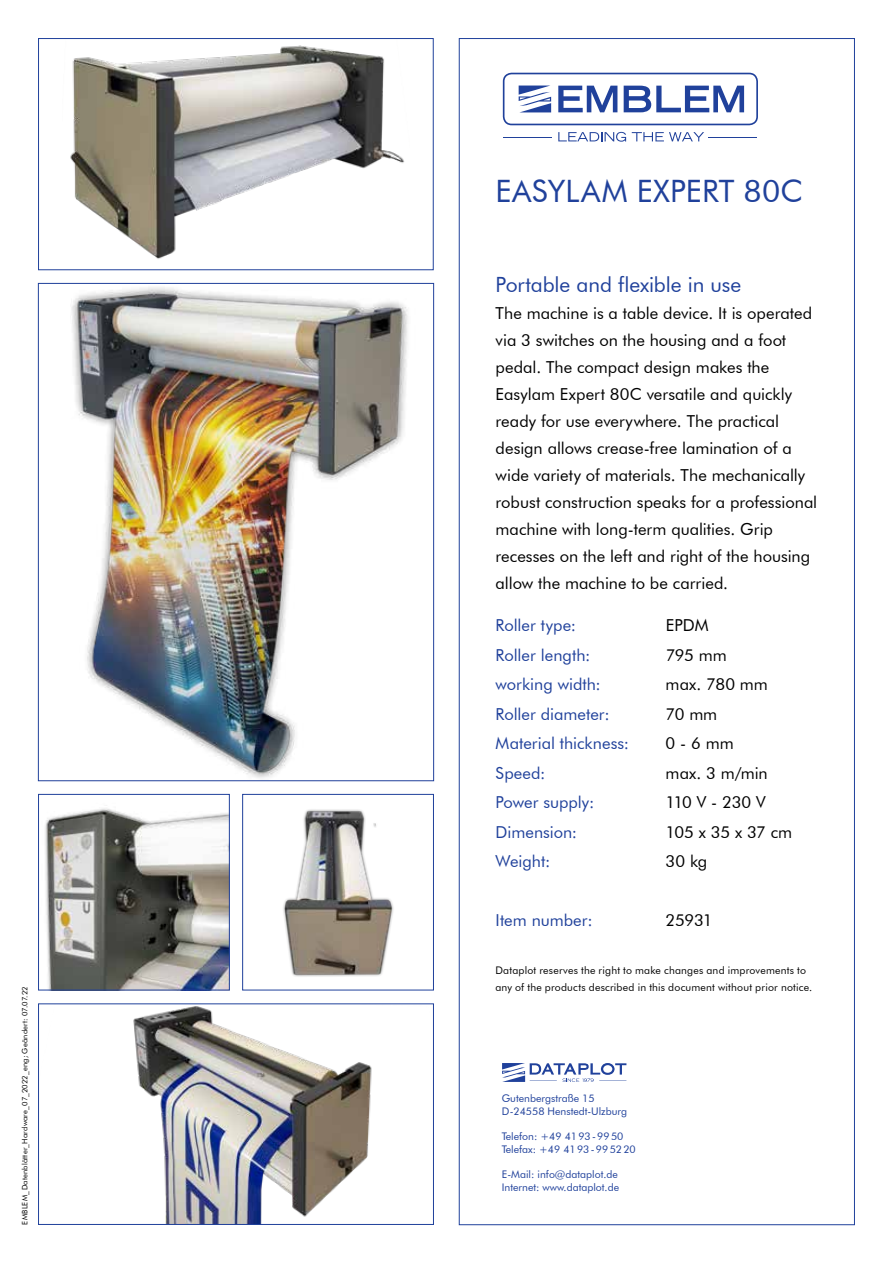
<style>
.page{position:relative;width:893px;height:1263px;background:#fff}
.page>*{position:absolute;margin:0;border:0;box-sizing:border-box;transform-origin:0 0}
.t1{font:30.9px "Futura BT";letter-spacing:.01em;color:#20419b}
.t2{font:21px "Futura BT";letter-spacing:-.005em;color:#20419b}
.t3{font:16.5px/27px "Futura BT";color:#000}
.t4{font:16.5px "Futura BT";color:#20419b}
.t5{font:10.5px/12.6px "Futura BT";color:#20419b}
.t6{font:10.5px/16.5px "Futura BT";letter-spacing:.02em;color:#000}
.t7{font:7.5px "Futura BT";letter-spacing:.025em;color:#000}
</style>
<div class="page">
<svg style="left:502px;top:1063px;width:124px;height:19px"></svg>
<img style="left:45px;top:808px;width:183px;height:180px">
<div style="left:38px;top:794px;width:192px;height:196px;border:1px solid #20419b"></div>
<img style="left:283px;top:809px;width:111px;height:168px">
<div style="left:242px;top:794px;width:192px;height:196px;border:1px solid #20419b"></div>
<img style="left:133px;top:1006px;width:239px;height:217px">
<div style="left:38px;top:1003px;width:396px;height:222px;border:1px solid #20419b"></div>
<img style="left:71px;top:287px;width:337px;height:491px">
<img style="left:70px;top:45px;width:335px;height:214px">
<div style="left:38px;top:38px;width:395px;height:232px;border:1px solid #20419b"></div>
<div style="left:503px;top:73px;width:255px;height:52px;border:2px solid #20419b;border-radius:8px"></div>
<svg style="left:558px;top:132px;width:68px;height:10px"></svg>
<svg style="left:632px;top:132px;width:72px;height:9px"></svg>
<hr style="left:503px;top:137px;width:48px;height:1px;background:#20419b">
<hr style="left:709px;top:137px;width:48px;height:1px;background:#20419b">
<svg style="left:558px;top:86px;width:59px;height:26px"></svg>
<svg style="left:624px;top:86px;width:120px;height:26px"></svg>
<svg style="left:519px;top:86px;width:32px;height:26px"></svg>
<p class="t7" style="left:20px;top:1224px;width:240px;rotate:-90deg">EMBLEM_Datenblätter_Hardware_07_2022_eng; Geändert: 07.07.22</p>
<h1 class="t1" style="left:495px;top:172px;width:309px">EASYLAM EXPERT 80C</h1>
<p class="t2" style="left:496px;top:272px;width:247px">Portable and flexible in use</p>
<p class="t3" style="left:496px;top:300px;width:323px">The machine is a table device. It is operated via 3 switches on the housing and a foot pedal. The compact design makes the Easylam Expert 80C versatile and quickly ready for use everywhere. The practical design allows crease-free lamination of a wide variety of materials. The mechanically robust construction speaks for a professional machine with long-term qualities. Grip recesses on the left and right of the housing allow the machine to be carried.</p>
<p class="t4" style="left:496px;top:615px;width:82px">Roller type:</p>
<p class="t3" style="left:666px;top:612px;width:45px">EPDM</p>
<p class="t4" style="left:496px;top:645px;width:96px">Roller length:</p>
<p class="t3" style="left:666px;top:641px;width:63px">795 mm</p>
<p class="t4" style="left:496px;top:674px;width:107px">working width:</p>
<p class="t3" style="left:666px;top:671px;width:104px">max. 780 mm</p>
<p class="t4" style="left:496px;top:704px;width:116px">Roller diameter:</p>
<p class="t3" style="left:666px;top:700px;width:53px">70 mm</p>
<p class="t4" style="left:496px;top:733px;width:135px">Material thickness:</p>
<p class="t3" style="left:666px;top:730px;width:70px">0 - 6 mm</p>
<p class="t4" style="left:496px;top:763px;width:51px">Speed:</p>
<p class="t3" style="left:666px;top:759px;width:104px">max. 3 m/min</p>
<p class="t4" style="left:496px;top:792px;width:100px">Power supply:</p>
<p class="t3" style="left:666px;top:789px;width:102px">110 V - 230 V</p>
<p class="t4" style="left:496px;top:822px;width:83px">Dimension:</p>
<p class="t3" style="left:666px;top:818px;width:128px">105 x 35 x 37 cm</p>
<p class="t4" style="left:496px;top:851px;width:56px">Weight:</p>
<p class="t3" style="left:666px;top:848px;width:43px">30 kg</p>
<p class="t4" style="left:496px;top:910px;width:99px">Item number:</p>
<p class="t3" style="left:666px;top:907px;width:48px">25931</p>
<p class="t6" style="left:495px;top:962px;width:318px">Dataplot reserves the right to make changes and improvements to any of the products described in this document without prior notice.</p>
<p class="t5" style="left:502px;top:1092px;width:127px">Gutenbergstraße 15<br>D-24558 Henstedt-Ulzburg</p>
<p class="t5" style="left:502px;top:1130px;width:136px">Telefon: +49 4193-9950<br>Telefax: +49 4193-995220</p>
<p class="t5" style="left:502px;top:1168px;width:119px">E-Mail: info@dataplot.de<br>Internet: www.dataplot.de</p>
</div>
